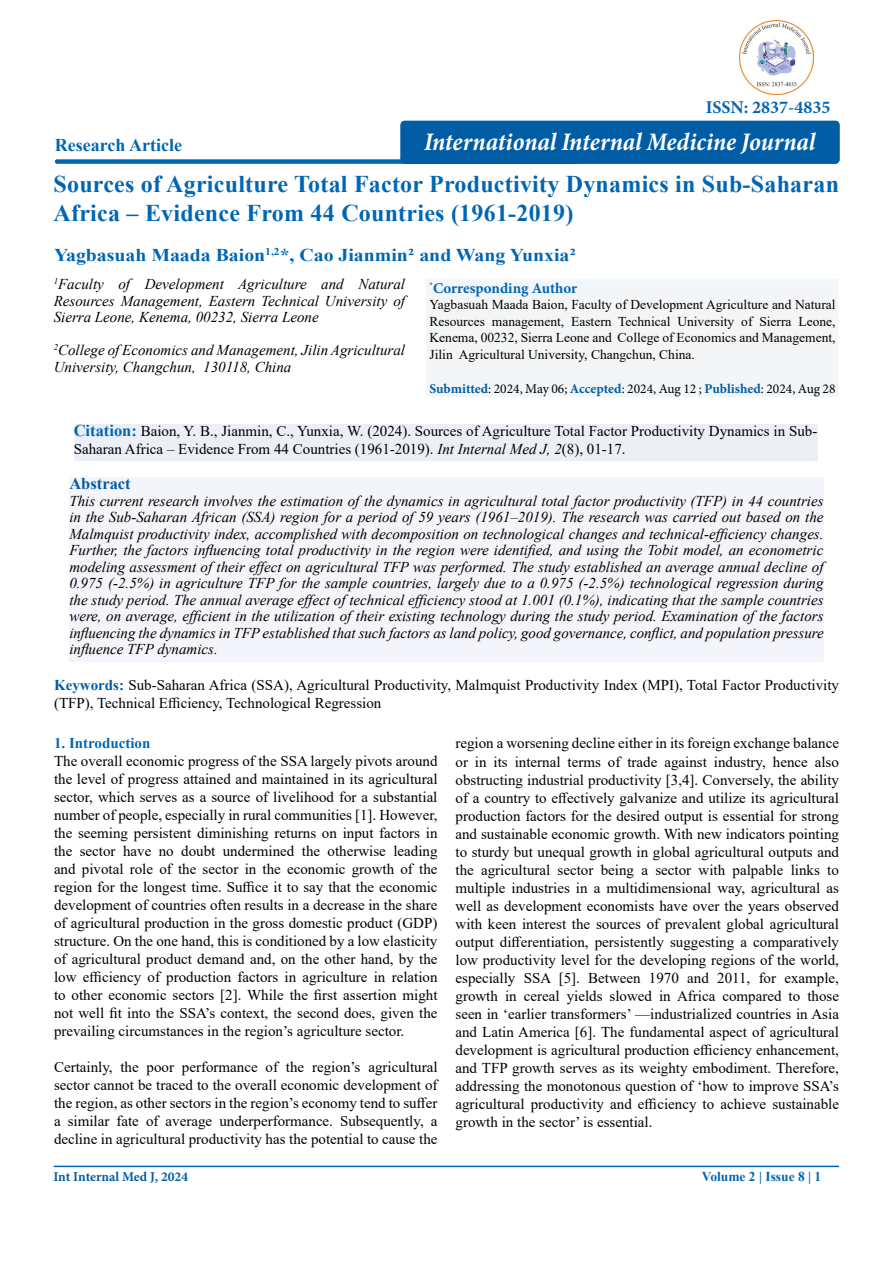
<style>
.page{position:relative;width:893px;height:1263px;background:#fff}
.page>*{position:absolute;margin:0;border:0;box-sizing:border-box;transform-origin:0 0}
.t1{font:italic 700 condensed 25.5px "Minion Pro";letter-spacing:-.005em;color:#fff}
.t2{font:700 24px/28.8px "Times New Roman";letter-spacing:.01em;color:#0066b3}
.t3{font:700 18px "Times New Roman";color:#0066b3;scale:1.1 1}
.t4{font:700 18px "Times New Roman";color:#0066b3}
.t5{font:700 18px "Minion Pro";color:#0066b3}
.t6{font:700 16.5px "Times New Roman";color:#005da4}
.t7{font:15px/18px "Times New Roman";color:#000;text-align:justify}
.t8{font:italic 15px/16.5px "Times New Roman";color:#000;text-align:justify}
.t9{font:700 15px "Minion Pro";color:#0066b3}
.t10{font:700 15px "Times New Roman";color:#0066b3}
.t11{font:13.5px/16.5px "Times New Roman";color:#000;text-align:justify}
.t12{font:13.5px "Minion Pro";color:#000}
.t13{font:700 13.5px "Minion Pro";letter-spacing:-.005em;color:#005ea5}
.t14{font:700 13.5px "Times New Roman";color:#0066b3}
.s1{font-weight:700;color:#005da4}
.s2{font-weight:700;font-size:16.5px;color:#0066b3}
.s3{font-style:italic}
.s4{font-weight:700;color:#005ea5}
</style>
<div class="page">
<hr style="left:54px;top:1166px;width:785px;height:1px;background:#0066b3">
<div style="left:55px;top:159px;width:522px;height:5px;background:#0066b3;border-radius:2px"></div>
<div style="left:74px;top:424px;width:743px;height:36px;background:#eceff7"></div>
<div style="left:69px;top:477px;width:755px;height:185px;background:#f4f5fb"></div>
<div style="left:413px;top:268px;width:439px;height:131px;background:#f3f5f6"></div>
<div style="left:401px;top:121px;width:438px;height:43px;background:#005da4;border-radius:4px"></div>
<img style="left:739px;top:20px;width:75px;height:75px">
<p class="t5" style="left:706px;top:94px;width:126px">ISSN: 2837-4835</p>
<h1 class="t1" style="left:424px;top:124px;width:393px">International Internal Medicine Journal</h1>
<p class="t4" style="left:55px;top:132px;width:129px">Research Article</p>
<h2 class="t2" style="left:54px;top:169px;width:787px">Sources of Agriculture Total Factor Productivity Dynamics in Sub-Saharan<br>Africa – Evidence From 44 Countries (1961-2019)</h2>
<p class="t3" style="left:54px;top:242px;width:476px">Yagbasuah Maada Baion<sup>1,2</sup>*, Cao Jianmin2 and Wang Yunxia2</p>
<p class="t8" style="left:54px;top:275px;width:353px"><sup>1</sup>Faculty of Development Agriculture and Natural Resources Management, Eastern Technical University of Sierra Leone, Kenema, 00232, Sierra Leone</p>
<p class="t8" style="left:54px;top:341px;width:353px"><sup>2</sup>College of Economics and Management, Jilin Agricultural<br>University, Changchun, 130118, China</p>
<p class="t9" style="left:429px;top:278px;width:149px"><sup>*</sup>Corresponding Author</p>
<p class="t11" style="left:429px;top:296px;width:408px">Yagbasuah Maada Baion, Faculty of Development Agriculture and Natural Resources management, Eastern Technical University of Sierra Leone, Kenema, 00232, Sierra Leone and College of Economics and Management, Jilin Agricultural University, Changchun, China.</p>
<p class="t12" style="left:429px;top:380px;width:408px"><span class="s1">Submitted</span>: 2024, May 06; <span class="s1">Accepted</span>: 2024, Aug 12 ; <span class="s1">Published</span>: 2024, Aug 28</p>
<p class="t7" style="left:74px;top:421px;width:745px"><span class="s2">Citation:</span> Baion, Y. B., Jianmin, C., Yunxia, W. (2024). Sources of Agriculture Total Factor Productivity Dynamics in Sub-<br>Saharan Africa – Evidence From 44 Countries (1961-2019). <span class="s3">Int Internal Med J, 2</span>(8), 01-17.</p>
<p class="t6" style="left:69px;top:472px;width:63px">Abstract</p>
<p class="t8" style="left:69px;top:492px;width:756px">This current research involves the estimation of the dynamics in agricultural total factor productivity (TFP) in 44 countries in the Sub-Saharan African (SSA) region for a period of 59 years (1961–2019). The research was carried out based on the Malmquist productivity index, accomplished with decomposition on technological changes and technical-efficiency changes.<br>Further, the factors influencing total productivity in the region were identified, and using the Tobit model, an econometric modeling assessment of their effect on agricultural TFP was performed. The study established an average annual decline of 0.975 (-2.5%) in agriculture TFP for the sample countries, largely due to a 0.975 (-2.5%) technological regression during the study period. The annual average effect of technical efficiency stood at 1.001 (0.1%), indicating that the sample countries were, on average, efficient in the utilization of their existing technology during the study period. Examination of the factors influencing the dynamics in TFP established that such factors as land policy, good governance, conflict, and population pressure influence TFP dynamics.</p>
<p class="t7" style="left:54px;top:675px;width:786px"><span class="s4">Keywords:</span> Sub-Saharan Africa (SSA), Agricultural Productivity, Malmquist Productivity Index (MPI), Total Factor Productivity (TFP), Technical Efficiency, Technological Regression</p>
<p class="t10" style="left:54px;top:732px;width:98px">1. Introduction</p>
<p class="t7" style="left:54px;top:752px;width:385px">The overall economic progress of the SSA largely pivots around the level of progress attained and maintained in its agricultural sector, which serves as a source of livelihood for a substantial number of people, especially in rural communities [1]. However, the seeming persistent diminishing returns on input factors in the sector have no doubt undermined the otherwise leading and pivotal role of the sector in the economic growth of the region for the longest time. Suffice it to say that the economic development of countries often results in a decrease in the share of agricultural production in the gross domestic product (GDP) structure. On the one hand, this is conditioned by a low elasticity of agricultural product demand and, on the other hand, by the low efficiency of production factors in agriculture in relation to other economic sectors [2]. While the first assertion might not well fit into the SSA’s context, the second does, given the prevailing circumstances in the region’s agriculture sector.</p>
<p class="t7" style="left:54px;top:1058px;width:385px">Certainly, the poor performance of the region’s agricultural sector cannot be traced to the overall economic development of the region, as other sectors in the region’s economy tend to suffer a similar fate of average underperformance. Subsequently, a decline in agricultural productivity has the potential to cause the</p>
<p class="t7" style="left:455px;top:734px;width:385px">region a worsening decline either in its foreign exchange balance or in its internal terms of trade against industry, hence also obstructing industrial productivity [3,4]. Conversely, the ability of a country to effectively galvanize and utilize its agricultural production factors for the desired output is essential for strong and sustainable economic growth. With new indicators pointing to sturdy but unequal growth in global agricultural outputs and the agricultural sector being a sector with palpable links to multiple industries in a multidimensional way, agricultural as well as development economists have over the years observed with keen interest the sources of prevalent global agricultural output differentiation, persistently suggesting a comparatively low productivity level for the developing regions of the world, especially SSA [5]. Between 1970 and 2011, for example, growth in cereal yields slowed in Africa compared to those seen in ‘earlier transformers’ —industrialized countries in Asia and Latin America [6]. The fundamental aspect of agricultural development is agricultural production efficiency enhancement, and TFP growth serves as its weighty embodiment. Therefore, addressing the monotonous question of ‘how to improve SSA’s agricultural productivity and efficiency to achieve sustainable growth in the sector’ is essential.</p>
<p class="t13" style="left:53px;top:1167px;width:136px">Int Internal Med J, 2024</p>
<p class="t14" style="left:702px;top:1166px;width:121px">Volume 2 | Issue 8 | 1</p>
</div>
